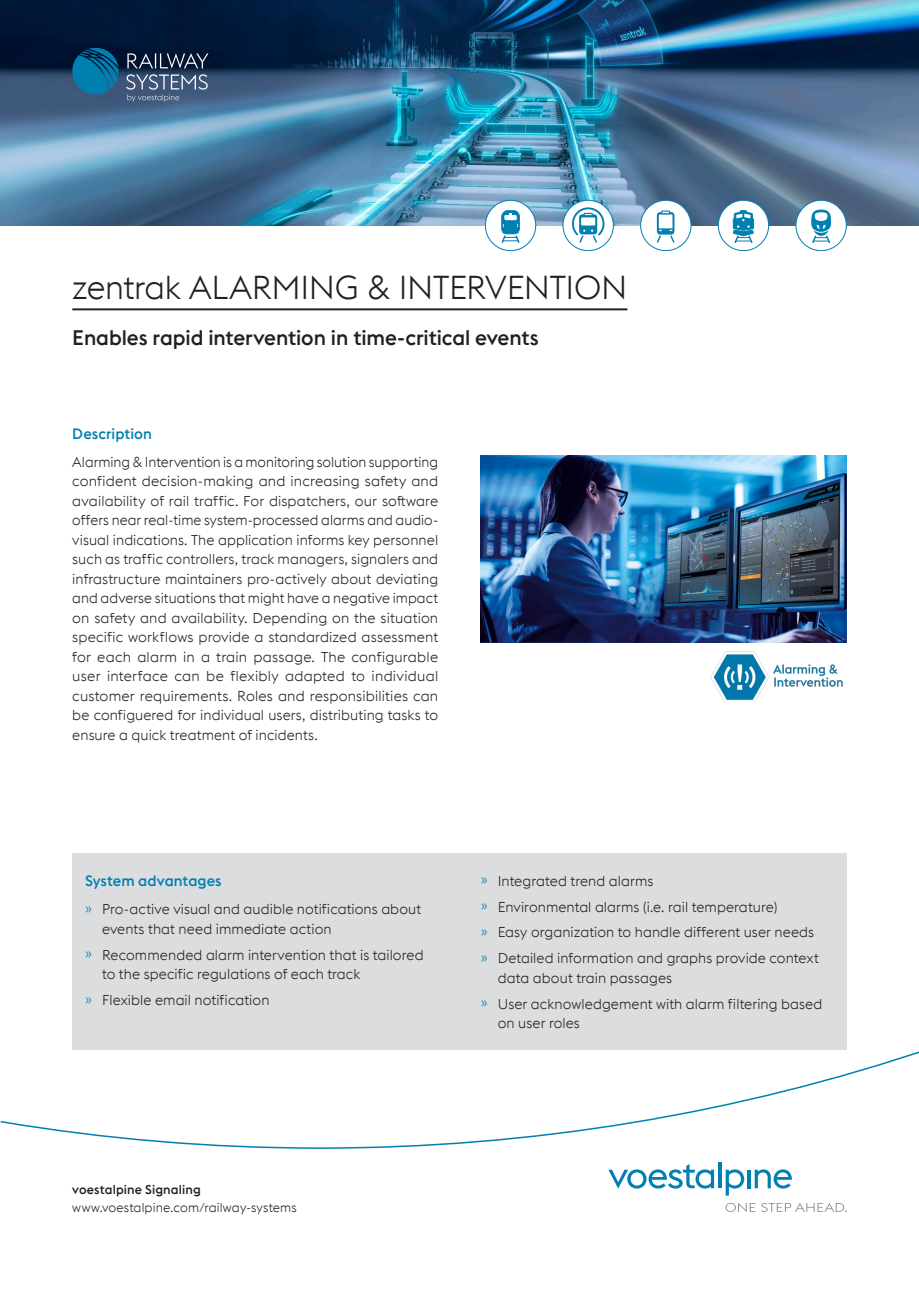
<style>
.page{position:relative;width:919px;height:1289px;background:#fff}
.page>*{position:absolute;margin:0;border:0;box-sizing:border-box;transform-origin:0 0}
.HL-1-schwarz{font:300 33px "voestalpine";letter-spacing:-.01em;color:#231f20}
.Sub-HL-1{font:500 21px "voestalpine";letter-spacing:-.005em;color:#231f20}
.Sub-HL-2-boe{font:500 15px "voestalpine";letter-spacing:.005em;color:#007fb1}
.Copy{font:300 14.25px/19.5px "voestalpine";letter-spacing:.005em;color:#231f20}
.Webadresse{font:300 12.75px "voestalpine";letter-spacing:.01em;color:#231f20}
.Companyname{font:500 12.75px "voestalpine";letter-spacing:.01em;color:#231f20}
.s1{color:#007fb1}
</style>
<div class="page">
<div style="left:72px;top:852px;width:774px;height:197px;background:#dcdddf"></div>
<hr style="left:72px;top:308px;width:555px;height:2px;background:#231f20">
<img style="left:480px;top:455px;width:366px;height:188px">
<img style="left:710px;top:651px;width:133px;height:51px">
<img style="left:0;top:0;width:918px;height:225px">
<svg style="left:72px;top:47px;width:47px;height:48px;background:#08618d"></svg>
<svg style="left:126px;top:53px;width:82px;height:49px;background:#495c77"></svg>
<svg style="left:0;top:1051px;width:918px;height:98px"></svg>
<svg style="left:608px;top:1164px;width:106px;height:24px"></svg>
<hr style="left:718px;top:1162px;width:3px;height:26px;background:#007fb1">
<svg style="left:725px;top:1169px;width:19px;height:26px"></svg>
<hr style="left:747px;top:1169px;width:3px;height:19px;background:#007fb1">
<svg style="left:754px;top:1169px;width:37px;height:19px"></svg>
<svg style="left:725px;top:1203px;width:30px;height:8px"></svg>
<svg style="left:761px;top:1203px;width:85px;height:8px"></svg>
<div style="left:795px;top:200px;width:51px;height:51px;background:#fff;border-radius:50%"></div>
<div style="left:795px;top:200px;width:51px;height:51px;border:1px solid #007fb1;border-radius:50%"></div>
<svg style="left:811px;top:209px;width:20px;height:35px"></svg>
<div style="left:718px;top:200px;width:50px;height:51px;background:#fff;border-radius:50%"></div>
<div style="left:718px;top:200px;width:51px;height:51px;border:1px solid #007fb1;border-radius:50%"></div>
<svg style="left:732px;top:210px;width:21px;height:33px"></svg>
<svg style="left:563px;top:200px;width:50px;height:51px"></svg>
<div style="left:562px;top:200px;width:51px;height:51px;border:1px solid #007fb1;border-radius:50%"></div>
<svg style="left:571px;top:206px;width:34px;height:38px"></svg>
<div style="left:485px;top:200px;width:50px;height:51px;background:#fff;border-radius:50%"></div>
<div style="left:485px;top:200px;width:51px;height:51px;border:1px solid #007fb1;border-radius:50%"></div>
<svg style="left:501px;top:210px;width:19px;height:33px"></svg>
<div style="left:640px;top:200px;width:51px;height:51px;background:#fff;border-radius:50%"></div>
<div style="left:640px;top:200px;width:51px;height:51px;border:1px solid #007fb1;border-radius:50%"></div>
<svg style="left:656px;top:210px;width:19px;height:33px"></svg>
<p class="HL-1-schwarz" style="left:72px;top:268px;width:556px">zentrak ALARMING &amp; INTERVENTION</p>
<p class="Sub-HL-1" style="left:72px;top:325px;width:468px">Enables rapid intervention in time-critical events</p>
<p class="Sub-HL-2-boe" style="left:72px;top:424px;width:81px">Description</p>
<p class="Copy" style="left:72px;top:452px;width:367px;text-align:justify">Alarming &amp; Intervention is a monitoring solution supporting confident decision-making and increasing safety and availability of rail traffic. For dispatchers, our software offers near real-time system-processed alarms and audio&shy;visual indications. The application informs key personnel such as traffic controllers, track managers, signalers and infrastructure maintainers pro-actively about deviating and adverse situations that might have a negative impact on safety and availability. Depending on the situation specific workflows provide a standardized assessment for each alarm in a train passage. The configurable user interface can be flexibly adapted to individual customer requirements. Roles and responsibilities can be configuered for individual users, distributing tasks to ensure a quick treatment of incidents.</p>
<p class="Sub-HL-2-boe" style="left:85px;top:871px;width:138px">System advantages</p>
<p class="Copy" style="left:102px;top:899px;width:320px;text-indent:-17px"><span class="s1">»</span> Pro-active visual and audible notifications about events that need immediate action</p>
<p class="Copy" style="left:102px;top:944px;width:323px;text-indent:-17px"><span class="s1">»</span> Recommended alarm intervention that is tailored to the specific regulations of each track</p>
<p class="Copy" style="left:85px;top:990px;width:186px"><span class="s1">»</span> Flexible email notification</p>
<p class="Copy" style="left:480px;top:870px;width:174px"><span class="s1">»</span> Integrated trend alarms</p>
<p class="Copy" style="left:480px;top:896px;width:298px"><span class="s1">»</span> Environmental alarms (i.e. rail temperature)</p>
<p class="Copy" style="left:480px;top:922px;width:335px"><span class="s1">»</span> Easy organization to handle different user needs</p>
<p class="Copy" style="left:497px;top:948px;width:322px;text-indent:-17px"><span class="s1">»</span> Detailed information and graphs provide context data about train passages</p>
<p class="Copy" style="left:497px;top:993px;width:326px;text-indent:-17px"><span class="s1">»</span> User acknowledgement with alarm filtering based on user roles</p>
<p class="Companyname" style="left:72px;top:1181px;width:130px">voestalpine Signaling</p>
<p class="Webadresse" style="left:72px;top:1200px;width:226px">www.voestalpine.com/railway-systems</p>
</div>
